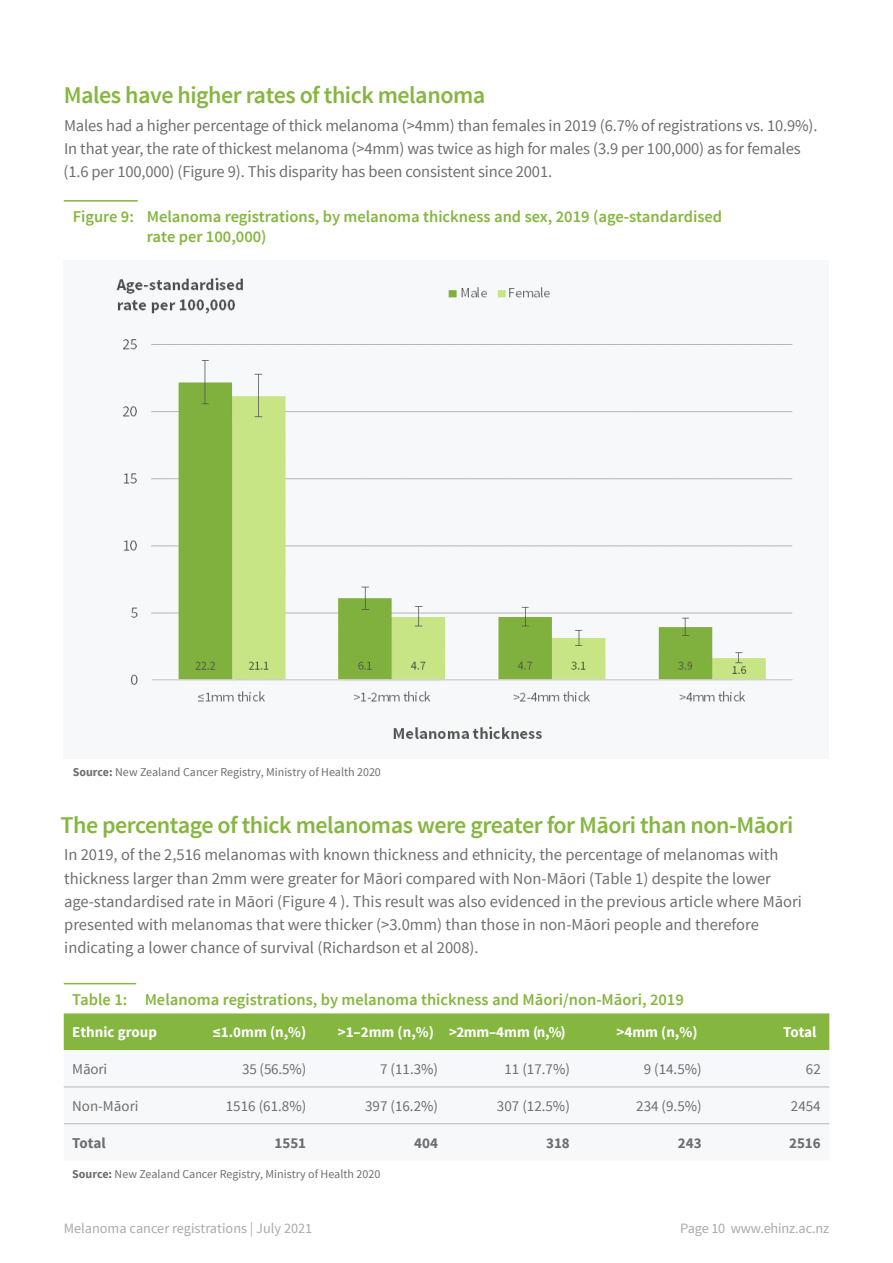
<style>
.page{position:relative;width:893px;height:1263px;background:#fff}
.page>*{position:absolute;margin:0;border:0;box-sizing:border-box;transform-origin:0 0}
.t1{font:600 24px "Source Sans Pro";letter-spacing:-.02em;color:#85b640}
.t2{font:16.5px/23.2px "Source Sans Pro";color:#6f6e6f}
.t3{font:600 16.5px/19.8px "Source Sans Pro";color:#85b640}
.t4{font:15px "Source Sans Pro";color:#6f6e6f}
.t5{font:700 15px "Source Sans Pro";color:#fff}
.t6{font:700 15px "Source Sans Pro";color:#6f6e6f}
.t7{font:14.25px "Source Sans Pro";color:#aba8a8}
.t8{font:12px "Source Sans Pro";color:#6f6e6f}
.s1{font-weight:700}
</style>
<div class="page">
<div style="left:64px;top:260px;width:765px;height:499px;background:#f7f8f9"></div>
<hr style="left:64px;top:200px;width:74px;height:2px;background:#85b640">
<img style="left:116px;top:277px;width:677px;height:462px">
<div style="left:64px;top:1013px;width:765px;height:37px;background:#85b640"></div>
<svg style="left:64px;top:1050px;width:765px;height:75px"></svg>
<svg style="left:64px;top:1088px;width:255px;height:37px"></svg>
<hr style="left:64px;top:983px;width:72px;height:1px;background:#85b640">
<hr style="left:64px;top:1087px;width:72px;height:1px;background:#b9b6b6">
<hr style="left:136px;top:1087px;width:55px;height:1px;background:#b9b6b6">
<hr style="left:191px;top:1087px;width:128px;height:1px;background:#b9b6b6">
<hr style="left:319px;top:1087px;width:128px;height:1px;background:#b9b6b6">
<hr style="left:447px;top:1087px;width:131px;height:1px;background:#b9b6b6">
<hr style="left:578px;top:1087px;width:132px;height:1px;background:#b9b6b6">
<hr style="left:710px;top:1087px;width:119px;height:1px;background:#b9b6b6">
<hr style="left:64px;top:1123px;width:72px;height:1px;background:#b9b6b6">
<hr style="left:136px;top:1123px;width:55px;height:1px;background:#b9b6b6">
<hr style="left:191px;top:1123px;width:128px;height:1px;background:#b9b6b6">
<hr style="left:319px;top:1123px;width:128px;height:1px;background:#b9b6b6">
<hr style="left:447px;top:1123px;width:131px;height:1px;background:#b9b6b6">
<hr style="left:578px;top:1123px;width:132px;height:1px;background:#b9b6b6">
<hr style="left:710px;top:1123px;width:119px;height:1px;background:#b9b6b6">
<h1 class="t1" style="left:64px;top:80px;width:423px">Males have higher rates of thick melanoma</h1>
<p class="t2" style="left:64px;top:114px;width:755px">Males had a higher percentage of thick melanoma (&gt;4mm) than females in 2019 (6.7% of registrations vs. 10.9%).<br>In that year, the rate of thickest melanoma (&gt;4mm) was twice as high for males (3.9 per 100,000) as for females (1.6 per 100,000) (Figure 9). This disparity has been consistent since 2001.</p>
<p class="t3" style="left:147px;top:207px;width:577px;text-indent:-74px">Figure 9: Melanoma registrations, by melanoma thickness and sex, 2019 (age-standardised rate per 100,000)</p>
<p class="t8" style="left:73px;top:765px;width:310px"><span class="s1">Source:</span> New Zealand Cancer Registry, Ministry of Health 2020</p>
<h1 class="t1" style="left:61px;top:810px;width:734px">The percentage of thick melanomas were greater for Māori than non-Māori</h1>
<p class="t2" style="left:64px;top:844px;width:739px">In 2019, of the 2,516 melanomas with known thickness and ethnicity, the percentage of melanomas with thickness larger than 2mm were greater for Māori compared with Non-Māori (Table 1) despite the lower age-standardised rate in Māori (Figure 4 ). This result was also evidenced in the previous article where Māori presented with melanomas that were thicker (&gt;3.0mm) than those in non-Māori people and therefore indicating a lower chance of survival (Richardson et al 2008).</p>
<p class="t3" style="left:72px;top:989px;width:613px">Table 1: Melanoma registrations, by melanoma thickness and Māori/non-Māori, 2019</p>
<p class="t5" style="left:72px;top:1023px;width:86px">Ethnic group</p>
<p class="t5" style="left:213px;top:1023px;width:95px">≤1.0mm (n,%)</p>
<p class="t5" style="left:338px;top:1023px;width:229px">&gt;1–2mm (n,%) &gt;2mm–4mm (n,%)</p>
<p class="t5" style="left:617px;top:1023px;width:82px">&gt;4mm (n,%)</p>
<p class="t5" style="left:783px;top:1023px;width:35px">Total</p>
<p class="t4" style="left:72px;top:1060px;width:37px">Māori</p>
<p class="t4" style="left:242px;top:1060px;width:66px">35 (56.5%)</p>
<p class="t4" style="left:380px;top:1060px;width:60px">7 (11.3%)</p>
<p class="t4" style="left:504px;top:1060px;width:67px">11 (17.7%)</p>
<p class="t4" style="left:644px;top:1060px;width:60px">9 (14.5%)</p>
<p class="t4" style="left:806px;top:1060px;width:16px">62</p>
<p class="t4" style="left:72px;top:1097px;width:68px">Non-Māori</p>
<p class="t4" style="left:226px;top:1097px;width:82px">1516 (61.8%)</p>
<p class="t4" style="left:365px;top:1097px;width:74px">397 (16.2%)</p>
<p class="t4" style="left:497px;top:1097px;width:74px">307 (12.5%)</p>
<p class="t4" style="left:636px;top:1097px;width:67px">234 (9.5%)</p>
<p class="t4" style="left:791px;top:1097px;width:31px">2454</p>
<p class="t6" style="left:72px;top:1133px;width:35px">Total</p>
<p class="t6" style="left:275px;top:1133px;width:33px">1551</p>
<p class="t6" style="left:414px;top:1133px;width:25px">404</p>
<p class="t6" style="left:546px;top:1133px;width:25px">318</p>
<p class="t6" style="left:678px;top:1133px;width:25px">243</p>
<p class="t6" style="left:789px;top:1133px;width:33px">2516</p>
<p class="t8" style="left:72px;top:1166px;width:309px"><span class="s1">Source:</span> New Zealand Cancer Registry, Ministry of Health 2020</p>
<p class="t7" style="left:64px;top:1220px;width:250px">Melanoma cancer registrations | July 2021</p>
<p class="t7" style="left:680px;top:1220px;width:150px">Page 10 www.ehinz.ac.nz</p>
</div>
